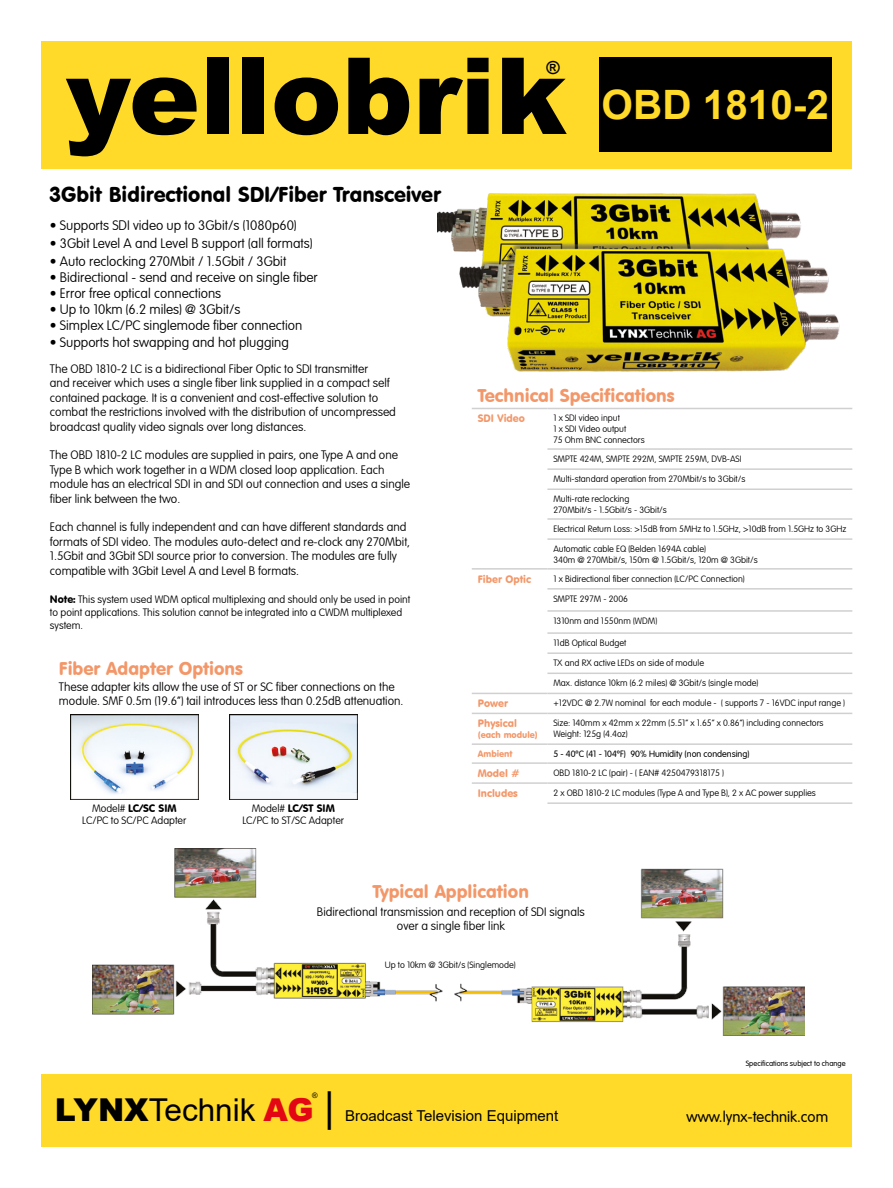
<style>
.page{position:relative;width:893px;height:1188px;background:#fff}
.page>*{position:absolute;margin:0;border:0;box-sizing:border-box;transform-origin:0 0}
.t1{font:900 106.5px "Arial";color:#000}
.t2{font:700 40.5px "Arial";color:#ffda28}
.t3{font:31.5px "Arial";color:#000}
.t4{font:21px "VAG Rounded BT";color:#000}
.t5{font:18px "VAG Rounded BT";color:#f39769}
.t6{font:700 18px "Arial";color:#000}
.t7{font:15px "Arial";color:#000}
.t8{font:300 15px "VAG Rounded LT";color:#000}
.t9{font:100 13.5px "VAG Rounded LT";color:#000}
.t10{font:100 12px/14.4px "VAG Rounded LT";color:#000}
.t11{font:100 10.5px/12.6px "VAG Rounded LT";color:#000}
.t12{font:10.5px "VAG Rounded BT";color:#f39769}
.t13{font:10.5px "VAG Rounded BT";color:#000}
.t14{font:100 9px/10.8px "VAG Rounded LT";color:#000}
.t15{font:300 9px "VAG Rounded LT";color:#000}
.t16{font:9px "VAG Rounded BT";color:#f39769}
.t17{font:300 7.5px "VAG Rounded LT";color:#000}
.t18{font:7.5px "Arial";color:#000}
.s1{font-family:"VAG Rounded BT";font-weight:400}
.s2{font-family:"VAG Rounded LT";font-weight:100}
.s3{font-weight:900}
.s4{font-weight:900;color:#e30613}
.s5{font-size:40.5px}
</style>
<div class="page">
<div style="left:41px;top:1074px;width:810px;height:73px;background:#ffda28"></div>
<div style="left:41px;top:41px;width:810px;height:128px;background:#ffda28"></div>
<div style="left:599px;top:57px;width:232px;height:95px;background:#000"></div>
<img style="left:92px;top:848px;width:712px;height:188px">
<hr style="left:472px;top:408px;width:75px;height:1px;background:#d0d0d0">
<hr style="left:547px;top:408px;width:305px;height:1px;background:#d0d0d0">
<hr style="left:547px;top:448px;width:305px;height:2px;background:#d0d0d0">
<hr style="left:547px;top:468px;width:305px;height:2px;background:#d0d0d0">
<hr style="left:547px;top:489px;width:305px;height:1px;background:#d0d0d0">
<hr style="left:547px;top:518px;width:305px;height:2px;background:#d0d0d0">
<hr style="left:547px;top:538px;width:305px;height:2px;background:#d0d0d0">
<hr style="left:547px;top:568px;width:305px;height:2px;background:#d0d0d0">
<hr style="left:547px;top:588px;width:305px;height:2px;background:#d0d0d0">
<hr style="left:547px;top:610px;width:305px;height:2px;background:#d0d0d0">
<hr style="left:547px;top:632px;width:305px;height:2px;background:#d0d0d0">
<hr style="left:547px;top:652px;width:305px;height:2px;background:#d0d0d0">
<hr style="left:547px;top:673px;width:305px;height:1px;background:#d0d0d0">
<hr style="left:547px;top:802px;width:305px;height:2px;background:#d0d0d0">
<hr style="left:472px;top:568px;width:75px;height:2px;background:#d0d0d0">
<hr style="left:547px;top:693px;width:305px;height:1px;background:#d0d0d0">
<hr style="left:547px;top:782px;width:305px;height:2px;background:#d0d0d0">
<hr style="left:547px;top:713px;width:305px;height:1px;background:#d0d0d0">
<hr style="left:547px;top:743px;width:305px;height:2px;background:#d0d0d0">
<hr style="left:547px;top:762px;width:305px;height:2px;background:#d0d0d0">
<hr style="left:472px;top:693px;width:75px;height:1px;background:#d0d0d0">
<hr style="left:472px;top:713px;width:75px;height:1px;background:#d0d0d0">
<hr style="left:472px;top:743px;width:75px;height:2px;background:#d0d0d0">
<hr style="left:472px;top:762px;width:75px;height:2px;background:#d0d0d0">
<hr style="left:472px;top:782px;width:75px;height:2px;background:#d0d0d0">
<img style="left:437px;top:193px;width:403px;height:179px">
<img style="left:71px;top:714px;width:127px;height:86px">
<img style="left:229px;top:714px;width:128px;height:86px">
<h1 class="t1" style="left:66px;top:19px;width:503px">yellobrik</h1>
<h3 class="t6" style="left:546px;top:55px;width:15px">®</h3>
<h3 class="t4" style="left:50px;top:181px;width:393px">3Gbit Bidirectional SDI/Fiber Transceiver</h3>
<p class="t9" style="left:50px;top:217px;width:248px">• Supports SDI video up to 3Gbit/s (1080p60)</p>
<p class="t9" style="left:50px;top:235px;width:264px">• 3Gbit Level A and Level B support (all formats)</p>
<p class="t9" style="left:50px;top:253px;width:238px">• Auto reclocking 270Mbit / 1.5Gbit / 3Gbit</p>
<p class="t9" style="left:50px;top:269px;width:269px">• Bidirectional - send and receive on single fiber</p>
<p class="t9" style="left:50px;top:286px;width:173px">• Error free optical connections</p>
<p class="t9" style="left:50px;top:302px;width:192px">• Up to 10km (6.2 miles) @ 3Gbit/s</p>
<p class="t9" style="left:50px;top:318px;width:254px">• Simplex LC/PC singlemode fiber connection</p>
<p class="t9" style="left:50px;top:334px;width:241px">• Supports hot swapping and hot plugging</p>
<h2 class="t2" style="left:601px;top:77px;width:229px">OBD 1810-2</h2>
<p class="t10" style="left:50px;top:362px;width:347px">The OBD 1810-2 LC is a bidirectional Fiber Optic to SDI transmitter<br>and receiver which uses a single fiber link supplied in a compact self contained package. It is a convenient and cost-effective solution to combat the restrictions involved with the distribution of uncompressed broadcast quality video signals over long distances.</p>
<p class="t10" style="left:50px;top:448px;width:362px">The OBD 1810-2 LC modules are supplied in pairs, one Type A and one Type B which work together in a WDM closed loop application. Each module has an electrical SDI in and SDI out connection and uses a single fiber link between the two.</p>
<p class="t10" style="left:50px;top:520px;width:362px">Each channel is fully independent and can have different standards and formats of SDI video. The modules auto-detect and re-clock any 270Mbit, 1.5Gbit and 3Gbit SDI source prior to conversion. The modules are fully compatible with 3Gbit Level A and Level B formats.</p>
<p class="t11" style="left:50px;top:594px;width:362px"><span class="s1">Note:</span> This system used WDM optical multiplexing and should only be used in point to point applications. This solution cannot be integrated into a CWDM multiplexed system.</p>
<h3 class="t5" style="left:59px;top:657px;width:186px">Fiber Adapter Options</h3>
<p class="t10" style="left:59px;top:680px;width:346px">These adapter kits allow the use of ST or SC fiber connections on the module. SMF 0.5m (19.6”) tail introduces less than 0.25dB attenuation.</p>
<p class="t13" style="left:92px;top:801px;width:86px"><span class="s2">Model#</span> LC/SC SIM</p>
<p class="t11" style="left:82px;top:815px;width:106px">LC/PC to SC/PC Adapter</p>
<p class="t13" style="left:252px;top:801px;width:85px"><span class="s2">Model#</span> LC/ST SIM</p>
<p class="t11" style="left:242px;top:815px;width:103px">LC/PC to ST/SC Adapter</p>
<h3 class="t5" style="left:478px;top:385px;width:198px">Technical Specifications</h3>
<p class="t12" style="left:478px;top:412px;width:49px">SDI Video</p>
<p class="t14" style="left:553px;top:413px;width:93px">1 x SDI video input<br>1 x SDI Video output<br>75 Ohm BNC connectors</p>
<p class="t14" style="left:553px;top:454px;width:190px">SMPTE 424M, SMPTE 292M, SMPTE 259M, DVB-ASI</p>
<p class="t14" style="left:553px;top:474px;width:193px">Multi-standard operation from 270Mbit/s to 3Gbit/s</p>
<p class="t14" style="left:553px;top:494px;width:115px">Multi-rate reclocking<br>270Mbit/s - 1.5Gbit/s - 3Gbit/s</p>
<p class="t14" style="left:553px;top:524px;width:294px">Electrical Return Loss: &gt;15dB from 5MHz to 1.5GHz, &gt;10dB from 1.5GHz to 3GHz</p>
<p class="t14" style="left:553px;top:544px;width:206px">Automatic cable EQ (Belden 1694A cable)<br>340m @ 270Mbit/s, 150m @ 1.5Gbit/s, 120m @ 3Gbit/s</p>
<p class="t12" style="left:478px;top:572px;width:55px">Fiber Optic</p>
<p class="t14" style="left:553px;top:574px;width:193px">1 x Bidirectional fiber connection (LC/PC Connection)</p>
<p class="t14" style="left:553px;top:594px;width:76px">SMPTE 297M - 2006</p>
<p class="t14" style="left:553px;top:616px;width:105px">1310nm and 1550nm (WDM)</p>
<p class="t14" style="left:553px;top:638px;width:74px">11dB Optical Budget</p>
<p class="t14" style="left:553px;top:658px;width:152px">TX and RX active LEDs on side of module</p>
<p class="t14" style="left:553px;top:678px;width:206px">Max. distance 10km (6.2 miles) @ 3Gbit/s (single mode)</p>
<p class="t12" style="left:478px;top:697px;width:32px">Power</p>
<p class="t14" style="left:553px;top:698px;width:293px">+12VDC @ 2.7W nominal for each module - ( supports 7 - 16VDC input range )</p>
<p class="t12" style="left:478px;top:717px;width:41px">Physical</p>
<p class="t16" style="left:478px;top:729px;width:62px">(each module)</p>
<p class="t14" style="left:553px;top:718px;width:272px">Size: 140mm x 42mm x 22mm (5.51” x 1.65” x 0.86”) including connectors<br>Weight: 125g (4.4oz)</p>
<p class="t16" style="left:478px;top:748px;width:36px">Ambient</p>
<p class="t15" style="left:553px;top:749px;width:198px">5 - 40ºC (41 - 104ºF) 90% Humidity (non condensing)</p>
<p class="t12" style="left:478px;top:767px;width:43px">Model #</p>
<p class="t14" style="left:553px;top:768px;width:172px">OBD 1810-2 LC (pair) - ( EAN# 4250479318175 )</p>
<p class="t12" style="left:478px;top:787px;width:42px">Includes</p>
<p class="t14" style="left:553px;top:788px;width:264px">2 x OBD 1810-2 LC modules (Type A and Type B), 2 x AC power supplies</p>
<h3 class="t5" style="left:373px;top:881px;width:157px">Typical Application</h3>
<p class="t10" style="left:317px;top:905px;width:269px;text-align:center">Bidirectional transmission and reception of SDI signals over a single fiber link</p>
<p class="t14" style="left:385px;top:959px;width:132px">Up to 10km @ 3Gbit/s (Singlemode)</p>
<p class="t17" style="left:746px;top:1059px;width:101px">Specifications subject to change</p>
<h3 class="t3" style="left:55px;top:1088px;width:281px"><span class="s3">LYNX</span>Technik <span class="s4">AG</span> <span class="s5">|</span></h3>
<p class="t18" style="left:312px;top:1091px;width:7px">®</p>
<p class="t7" style="left:345px;top:1106px;width:215px">Broadcast Television Equipment</p>
<p class="t8" style="left:686px;top:1108px;width:143px">www.lynx-technik.com</p>
</div>
